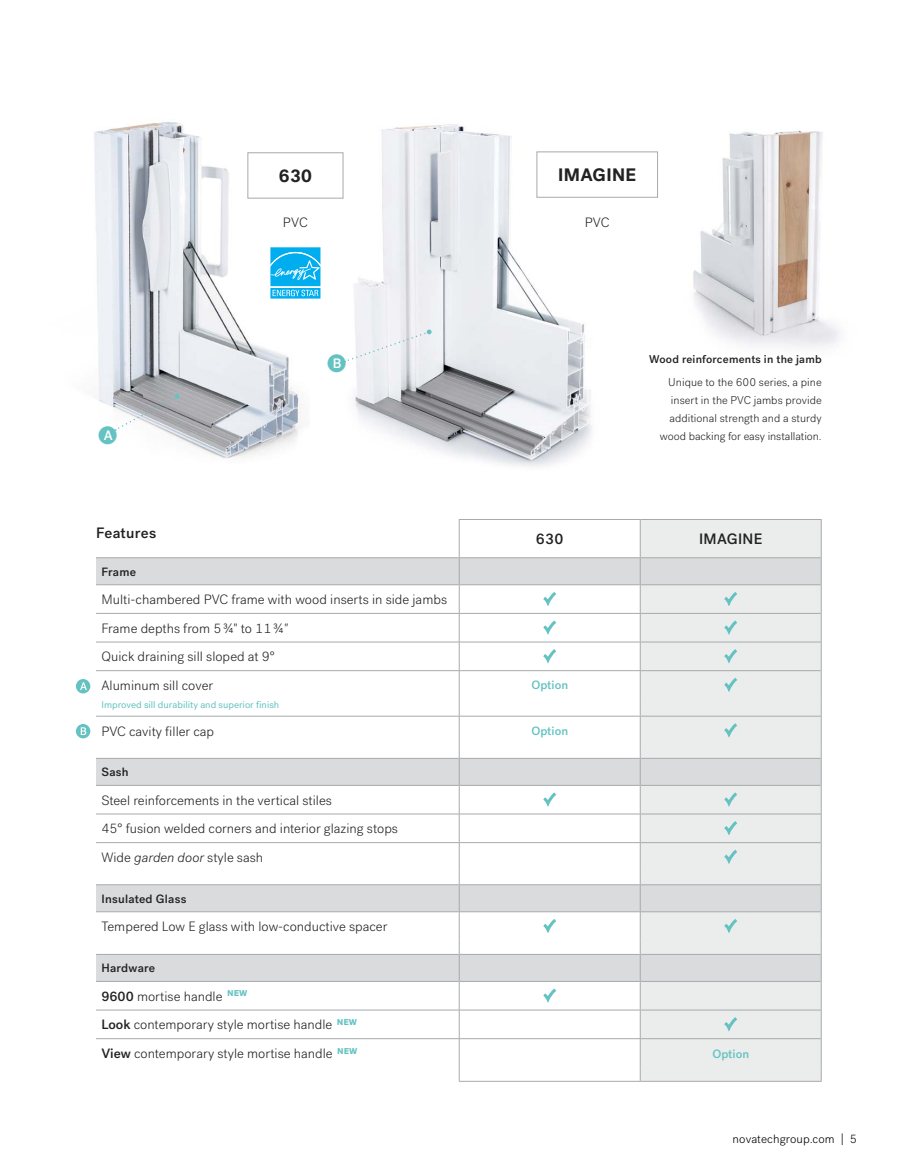
<style>
.page{position:relative;width:905px;height:1175px;background:#fff}
.page>*{position:absolute;margin:0;border:0;box-sizing:border-box;transform-origin:0 0}
.t1{font:300 24.9px "Post Grotesk";color:#65c2c2}
.t2{font:700 18px "Post Grotesk";letter-spacing:.02em;color:#222223}
.t3{font:500 15px "Post Grotesk";letter-spacing:.02em;color:#222223}
.t4{font:300 13.5px/28.7px "Post Grotesk";color:#222223}
.t5{font:500 12px "Post Grotesk";letter-spacing:.02em;color:#222223}
.t6{font:300 12px "Post Grotesk";letter-spacing:.01em;color:#000}
.t7{font:500 12px "Post Grotesk";color:#65c2c2}
.t8{font:300 11.25px/18px "Post Grotesk";letter-spacing:.005em;color:#222223;text-align:justify}
.t9{font:500 11.25px "Post Grotesk";letter-spacing:.02em;color:#222223}
.t10{font:9.75px "Post Grotesk";color:#65c2c2}
.s1{font-style:italic}
.s2{font-weight:500}
</style>
<div class="page">
<img style="left:353px;top:124px;width:239px;height:342px">
<img style="left:693px;top:130px;width:147px;height:218px">
<img style="left:94px;top:122px;width:207px;height:336px">
<div style="left:247px;top:152px;width:96px;height:47px;border:1px solid #a7a9ac"></div>
<div style="left:536px;top:151px;width:122px;height:47px;border:1px solid #a7a9ac"></div>
<svg style="left:115px;top:394px;width:64px;height:37px"></svg>
<div style="left:269px;top:246px;width:53px;height:41px;background:#fff"></div>
<svg style="left:269px;top:247px;width:52px;height:53px;background:#3cc0f2"></svg>
<svg style="left:344px;top:329px;width:87px;height:34px"></svg>
<div style="left:640px;top:520px;width:180px;height:560px;background:#ebecec"></div>
<svg style="left:96px;top:558px;width:724px;height:423px"></svg>
<hr style="left:459px;top:884px;width:180px;height:1px;background:#a7a9ac">
<hr style="left:640px;top:884px;width:180px;height:1px;background:#a7a9ac">
<hr style="left:459px;top:911px;width:180px;height:1px;background:#a7a9ac">
<hr style="left:640px;top:911px;width:180px;height:1px;background:#a7a9ac">
<hr style="left:459px;top:954px;width:180px;height:1px;background:#a7a9ac">
<hr style="left:640px;top:954px;width:180px;height:1px;background:#a7a9ac">
<hr style="left:459px;top:981px;width:180px;height:1px;background:#a7a9ac">
<hr style="left:640px;top:981px;width:180px;height:1px;background:#a7a9ac">
<hr style="left:459px;top:557px;width:180px;height:1px;background:#a7a9ac">
<hr style="left:640px;top:557px;width:180px;height:1px;background:#a7a9ac">
<hr style="left:459px;top:584px;width:180px;height:1px;background:#a7a9ac">
<hr style="left:640px;top:584px;width:180px;height:1px;background:#a7a9ac">
<hr style="left:96px;top:557px;width:363px;height:1px;background:#a7a9ac">
<hr style="left:96px;top:584px;width:363px;height:1px;background:#a7a9ac">
<hr style="left:96px;top:884px;width:363px;height:1px;background:#a7a9ac">
<hr style="left:96px;top:911px;width:363px;height:1px;background:#a7a9ac">
<hr style="left:96px;top:954px;width:363px;height:1px;background:#a7a9ac">
<hr style="left:96px;top:981px;width:363px;height:1px;background:#a7a9ac">
<hr style="left:96px;top:758px;width:363px;height:1px;background:#a7a9ac">
<hr style="left:459px;top:758px;width:180px;height:1px;background:#a7a9ac">
<hr style="left:640px;top:758px;width:180px;height:1px;background:#a7a9ac">
<hr style="left:96px;top:785px;width:363px;height:1px;background:#a7a9ac">
<hr style="left:459px;top:785px;width:180px;height:1px;background:#a7a9ac">
<hr style="left:640px;top:785px;width:180px;height:1px;background:#a7a9ac">
<hr style="left:459px;top:519px;width:181px;height:1px;background:#a7a9ac">
<hr style="left:640px;top:519px;width:181px;height:1px;background:#a7a9ac">
<hr style="left:639px;top:520px;width:1px;height:38px;background:#a7a9ac">
<hr style="left:820px;top:520px;width:1px;height:38px;background:#a7a9ac">
<svg style="left:459px;top:558px;width:1px;height:522px"></svg>
<svg style="left:639px;top:558px;width:1px;height:522px"></svg>
<svg style="left:820px;top:558px;width:1px;height:522px"></svg>
<hr style="left:459px;top:1080px;width:181px;height:1px;background:#a7a9ac">
<hr style="left:640px;top:1080px;width:181px;height:1px;background:#a7a9ac">
<hr style="left:459px;top:520px;width:1px;height:38px;background:#a7a9ac">
<hr style="left:96px;top:613px;width:363px;height:1px;background:#a7a9ac">
<hr style="left:459px;top:613px;width:181px;height:1px;background:#a7a9ac">
<hr style="left:640px;top:613px;width:180px;height:1px;background:#a7a9ac">
<hr style="left:96px;top:641px;width:363px;height:1px;background:#a7a9ac">
<hr style="left:459px;top:641px;width:181px;height:1px;background:#a7a9ac">
<hr style="left:640px;top:641px;width:180px;height:1px;background:#a7a9ac">
<hr style="left:96px;top:670px;width:363px;height:1px;background:#a7a9ac">
<hr style="left:459px;top:670px;width:181px;height:1px;background:#a7a9ac">
<hr style="left:640px;top:670px;width:180px;height:1px;background:#a7a9ac">
<hr style="left:96px;top:716px;width:363px;height:1px;background:#a7a9ac">
<hr style="left:459px;top:716px;width:181px;height:1px;background:#a7a9ac">
<hr style="left:640px;top:716px;width:180px;height:1px;background:#a7a9ac">
<hr style="left:96px;top:813px;width:363px;height:1px;background:#a7a9ac">
<hr style="left:459px;top:813px;width:181px;height:1px;background:#a7a9ac">
<hr style="left:640px;top:813px;width:180px;height:1px;background:#a7a9ac">
<hr style="left:96px;top:842px;width:363px;height:1px;background:#a7a9ac">
<hr style="left:459px;top:842px;width:181px;height:1px;background:#a7a9ac">
<hr style="left:640px;top:842px;width:180px;height:1px;background:#a7a9ac">
<hr style="left:96px;top:1009px;width:363px;height:1px;background:#a7a9ac">
<hr style="left:459px;top:1009px;width:181px;height:1px;background:#a7a9ac">
<hr style="left:640px;top:1009px;width:180px;height:1px;background:#a7a9ac">
<hr style="left:96px;top:1038px;width:363px;height:1px;background:#a7a9ac">
<hr style="left:459px;top:1038px;width:181px;height:1px;background:#a7a9ac">
<hr style="left:640px;top:1038px;width:180px;height:1px;background:#a7a9ac">
<svg style="left:542px;top:591px;width:15px;height:17px"></svg>
<svg style="left:723px;top:591px;width:15px;height:17px"></svg>
<svg style="left:542px;top:619px;width:15px;height:18px"></svg>
<svg style="left:723px;top:619px;width:15px;height:18px"></svg>
<svg style="left:542px;top:648px;width:15px;height:17px"></svg>
<svg style="left:723px;top:648px;width:15px;height:17px"></svg>
<svg style="left:723px;top:676px;width:15px;height:18px"></svg>
<svg style="left:723px;top:722px;width:15px;height:17px"></svg>
<svg style="left:542px;top:791px;width:15px;height:17px"></svg>
<svg style="left:723px;top:791px;width:15px;height:17px"></svg>
<svg style="left:723px;top:820px;width:15px;height:17px"></svg>
<svg style="left:723px;top:848px;width:15px;height:18px"></svg>
<svg style="left:542px;top:917px;width:15px;height:18px"></svg>
<svg style="left:723px;top:917px;width:15px;height:18px"></svg>
<svg style="left:543px;top:988px;width:14px;height:15px"></svg>
<svg style="left:723px;top:1016px;width:15px;height:17px"></svg>
<div style="left:76px;top:724px;width:14px;height:14px;background:#65c2c2;border-radius:50%"></div>
<svg style="left:81px;top:727px;width:5px;height:8px"></svg>
<div style="left:76px;top:679px;width:14px;height:14px;background:#65c2c2;border-radius:50%"></div>
<svg style="left:80px;top:682px;width:7px;height:8px"></svg>
<h2 class="t2" style="left:279px;top:168px;width:35px">630</h2>
<p class="t4" style="left:283px;top:208px;width:27px">PVC</p>
<h2 class="t2" style="left:558px;top:167px;width:80px">IMAGINE</h2>
<p class="t4" style="left:584px;top:208px;width:27px">PVC</p>
<h1 class="t1" style="left:326px;top:352px;width:23px">●<sup>B</sup></h1>
<p class="t9" style="left:649px;top:355px;width:174px">Wood reinforcements in the jamb</p>
<p class="t8" style="left:668px;top:373px;width:155px">Unique to the 600 series, a pine insert in the PVC jambs provide additional strength and a sturdy</p>
<h1 class="t1" style="left:97px;top:424px;width:23px">●<sup>A</sup></h1>
<p class="t8" style="left:660px;top:427px;width:163px">wood backing for easy installation.</p>
<p class="t3" style="left:96px;top:527px;width:62px">Features</p>
<p class="t5" style="left:101px;top:567px;width:36px">Frame</p>
<p class="t4" style="left:101px;top:586px;width:347px">Multi-chambered PVC frame with wood inserts in side jambs Frame depths from 5 ¾" to 11 ¾<span class="s1">"<br></span>Quick draining sill sloped at 9°<br>Aluminum sill cover</p>
<p class="t3" style="left:536px;top:533px;width:29px">630</p>
<p class="t3" style="left:699px;top:533px;width:65px">IMAGINE</p>
<p class="t7" style="left:531px;top:681px;width:38px">Option</p>
<p class="t10" style="left:101px;top:701px;width:179px">Improved sill durability and superior finish</p>
<p class="t4" style="left:101px;top:717px;width:114px">PVC cavity filler cap</p>
<p class="t7" style="left:531px;top:726px;width:38px">Option</p>
<p class="t5" style="left:101px;top:767px;width:29px">Sash</p>
<p class="t4" style="left:101px;top:786px;width:298px">Steel reinforcements in the vertical stiles<br>45° fusion welded corners and interior glazing stops<br>Wide <span class="s1">garden door</span> style sash</p>
<p class="t5" style="left:101px;top:894px;width:86px">Insulated Glass</p>
<p class="t4" style="left:101px;top:912px;width:287px">Tempered Low E glass with low-conductive spacer</p>
<p class="t5" style="left:101px;top:963px;width:55px">Hardware</p>
<p class="t4" style="left:101px;top:982px;width:257px"><span class="s2">9600</span> mortise handle <sup>new<br></sup><span class="s2">Look</span> contemporary style mortise handle <sup>new<br></sup><span class="s2">View</span> contemporary style mortise handle <sup>new</sup></p>
<p class="t7" style="left:712px;top:1049px;width:38px">Option</p>
<p class="t6" style="left:732px;top:1133px;width:126px">novatechgroup.com | 5</p>
</div>
